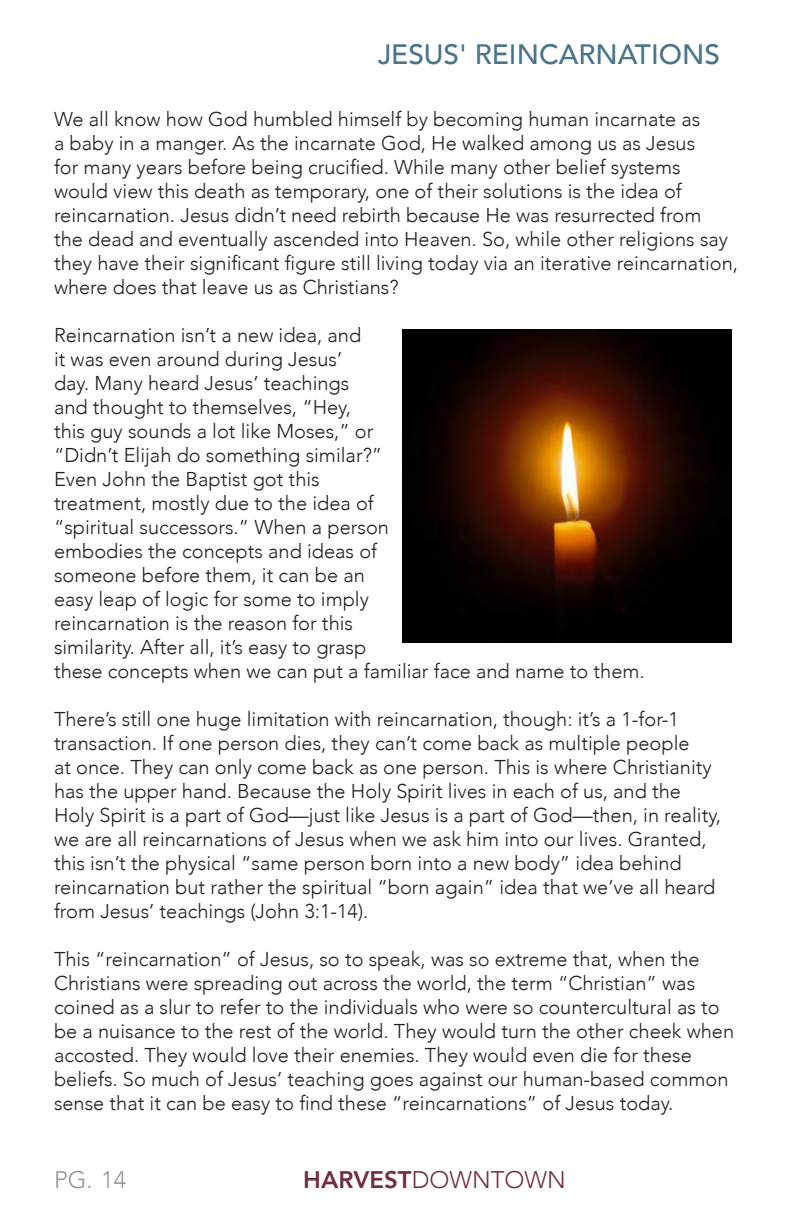
<style>
.page{position:relative;width:792px;height:1224px;background:#fff}
.page>*{position:absolute;margin:0;border:0;box-sizing:border-box;transform-origin:0 0}
.t1{font:500 28px "Avenir";color:#49748a}
.t2{font:300 24px "Avenir";color:#712d3e}
.t3{font:300 24px "Avenir";color:#939598}
.t4{font:300 20px/24px "Avenir";color:#231f20}
.s1{font-weight:800}
</style>
<div class="page">
<img style="left:402px;top:330px;width:330px;height:312px">
<p class="t1" style="left:378px;top:30px;width:344px">JESUS' REINCARNATIONS</p>
<p class="t4" style="left:54px;top:107px;width:686px">We all know how God humbled himself by becoming human incarnate as<br>a baby in a manger. As the incarnate God, He walked among us as Jesus<br>for many years before being crucified. While many other belief systems would view this death as temporary, one of their solutions is the idea of reincarnation. Jesus didn’t need rebirth because He was resurrected from<br>the dead and eventually ascended into Heaven. So, while other religions say they have their significant figure still living today via an iterative reincarnation, where does that leave us as Christians?</p>
<p class="t4" style="left:54px;top:323px;width:592px">Reincarnation isn’t a new idea, and<br>it was even around during Jesus’<br>day. Many heard Jesus’ teachings<br>and thought to themselves, “Hey,<br>this guy sounds a lot like Moses,” or<br>“Didn’t Elijah do something similar?”<br>Even John the Baptist got this<br>treatment, mostly due to the idea of<br>“spiritual successors.” When a person<br>embodies the concepts and ideas of<br>someone before them, it can be an<br>easy leap of logic for some to imply<br>reincarnation is the reason for this<br>similarity. After all, it’s easy to grasp<br>these concepts when we can put a familiar face and name to them.</p>
<p class="t4" style="left:54px;top:707px;width:669px">There’s still one huge limitation with reincarnation, though: it’s a 1-for-1 transaction. If one person dies, they can’t come back as multiple people<br>at once. They can only come back as one person. This is where Christianity has the upper hand. Because the Holy Spirit lives in each of us, and the Holy Spirit is a part of God—just like Jesus is a part of God—then, in reality, we are all reincarnations of Jesus when we ask him into our lives. Granted, this isn’t the physical “same person born into a new body” idea behind reincarnation but rather the spiritual “born again” idea that we’ve all heard from Jesus’ teachings (John 3:1-14).</p>
<p class="t4" style="left:54px;top:947px;width:682px">This “reincarnation” of Jesus, so to speak, was so extreme that, when the Christians were spreading out across the world, the term “Christian” was coined as a slur to refer to the individuals who were so countercultural as to be a nuisance to the rest of the world. They would turn the other cheek when accosted. They would love their enemies. They would even die for these beliefs. So much of Jesus’ teaching goes against our human-based common sense that it can be easy to find these “reincarnations” of Jesus today.</p>
<p class="t3" style="left:54px;top:1166px;width:74px">PG. 14</p>
<p class="t2" style="left:303px;top:1166px;width:264px"><span class="s1">HARVEST</span>DOWNTOWN</p>
</div>
